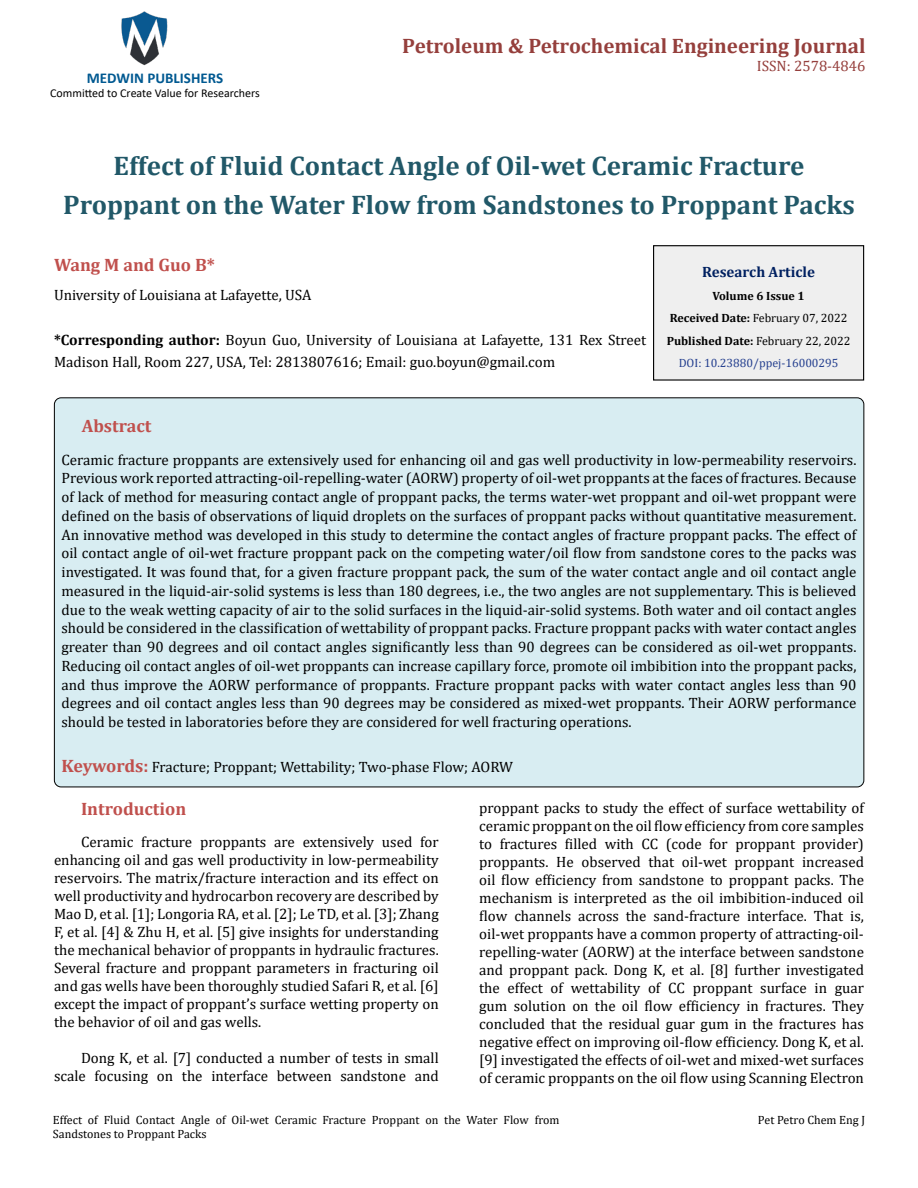
<style>
.page{position:relative;width:918px;height:1188px;background:#fff}
.page>*{position:absolute;margin:0;border:0;box-sizing:border-box;transform-origin:0 0}
.t1{font:700 27px/39px "Cambria";color:#215868;text-align:center}
.t2{font:700 21px "Cambria";color:#953f3c}
.t3{font:700 18px "Cambria";color:#c0504d}
.t4{font:15px/18px "Cambria";color:#000;text-align:justify}
.t5{font:700 15px "Calibri";color:#005991}
.t6{font:700 15px "Cambria";color:#002060}
.t7{font:15px "Cambria";color:#953f3c}
.t8{font:12px/14.4px "Cambria";color:#000}
.t9{font:700 12px/22.5px "Cambria";color:#000;text-align:center}
.t10{font:12px "Calibri";color:#000}
.s1{font-weight:700}
.s2{font-weight:400}
.s3{font-weight:400;color:#25408f}
.s4{font-weight:700;font-size:18px;color:#c0504d}
</style>
<div class="page">
<img style="left:121px;top:11px;width:47px;height:55px">
<div style="left:654px;top:246px;width:210px;height:134px;background:#efefef"></div>
<div style="left:653px;top:245px;width:211px;height:136px;border:1px solid #000"></div>
<div style="left:54px;top:398px;width:810px;height:389px;background:#d8edf2;border-radius:7px"></div>
<p class="t5" style="left:87px;top:67px;width:138px">MEDWIN PUBLISHERS</p>
<p class="t10" style="left:50px;top:85px;width:211px">Committed to Create Value for Researchers</p>
<h2 class="t2" style="left:402px;top:31px;width:465px">Petroleum &amp; Petrochemical Engineering Journal</h2>
<p class="t7" style="left:757px;top:57px;width:110px">ISSN: 2578-4846</p>
<h1 class="t1" style="left:63px;top:145px;width:793px">Effect of Fluid Contact Angle of Oil-wet Ceramic Fracture<br>Proppant on the Water Flow from Sandstones to Proppant Packs</h1>
<p class="t3" style="left:54px;top:252px;width:163px">Wang M and Guo B*</p>
<p class="t4" style="left:54px;top:286px;width:259px">University of Louisiana at Lafayette, USA</p>
<p class="t4" style="left:54px;top:328px;width:594px;line-height:22.5px"><span class="s1">*Corresponding author:</span> Boyun Guo, University of Louisiana at Lafayette, 131 Rex Street<br>Madison Hall, Room 227, USA, Tel: 2813807616; Email: guo.boyun@gmail.com</p>
<p class="t6" style="left:702px;top:262px;width:114px">Research Article</p>
<p class="t9" style="left:667px;top:284px;width:185px">Volume 6 Issue 1<br>Received Date: <span class="s2">February 07, 2022<br></span>Published Date: <span class="s2">February 22, 2022<br></span><span class="s3">DOI: 10.23880/ppej-16000295</span></p>
<p class="t3" style="left:82px;top:414px;width:71px">Abstract</p>
<p class="t4" style="left:62px;top:450px;width:797px;line-height:18.8px">Ceramic fracture proppants are extensively used for enhancing oil and gas well productivity in low-permeability reservoirs.<br>Previous work reported attracting-oil-repelling-water (AORW) property of oil-wet proppants at the faces of fractures. Because of lack of method for measuring contact angle of proppant packs, the terms water-wet proppant and oil-wet proppant were defined on the basis of observations of liquid droplets on the surfaces of proppant packs without quantitative measurement.<br>An innovative method was developed in this study to determine the contact angles of fracture proppant packs. The effect of oil contact angle of oil-wet fracture proppant pack on the competing water/oil flow from sandstone cores to the packs was investigated. It was found that, for a given fracture proppant pack, the sum of the water contact angle and oil contact angle measured in the liquid-air-solid systems is less than 180 degrees, i.e., the two angles are not supplementary. This is believed due to the weak wetting capacity of air to the solid surfaces in the liquid-air-solid systems. Both water and oil contact angles should be considered in the classification of wettability of proppant packs. Fracture proppant packs with water contact angles greater than 90 degrees and oil contact angles significantly less than 90 degrees can be considered as oil-wet proppants.<br>Reducing oil contact angles of oil-wet proppants can increase capillary force, promote oil imbibition into the proppant packs, and thus improve the AORW performance of proppants. Fracture proppant packs with water contact angles less than 90 degrees and oil contact angles less than 90 degrees may be considered as mixed-wet proppants. Their AORW performance should be tested in laboratories before they are considered for well fracturing operations.</p>
<p class="t4" style="left:62px;top:758px;width:453px"><span class="s4">Keywords:</span> Fracture; Proppant; Wettability; Two-phase Flow; AORW</p>
<p class="t3" style="left:81px;top:797px;width:107px">Introduction</p>
<p class="t4" style="left:54px;top:833px;width:386px;text-indent:27px">Ceramic fracture proppants are extensively used for enhancing oil and gas well productivity in low-permeability reservoirs. The matrix/fracture interaction and its effect on well productivity and hydrocarbon recovery are described by Mao D, et al. [1]; Longoria RA, et al. [2]; Le TD, et al. [3]; Zhang F, et al. [4] &amp; Zhu H, et al. [5] give insights for understanding the mechanical behavior of proppants in hydraulic fractures.<br>Several fracture and proppant parameters in fracturing oil and gas wells have been thoroughly studied Safari R, et al. [6] except the impact of proppant’s surface wetting property on the behavior of oil and gas wells.</p>
<p class="t4" style="left:54px;top:1049px;width:386px;text-align:right">Dong K, et al. [7] conducted a number of tests in small scale focusing on the interface between sandstone and</p>
<p class="t4" style="left:479px;top:799px;width:386px">proppant packs to study the effect of surface wettability of ceramic proppant on the oil flow efficiency from core samples to fractures filled with CC (code for proppant provider) proppants. He observed that oil-wet proppant increased oil flow efficiency from sandstone to proppant packs. The mechanism is interpreted as the oil imbibition-induced oil flow channels across the sand-fracture interface. That is, oil-wet proppants have a common property of attracting-oil&shy;repelling-water (AORW) at the interface between sandstone and proppant pack. Dong K, et al. [8] further investigated the effect of wettability of CC proppant surface in guar gum solution on the oil flow efficiency in fractures. They concluded that the residual guar gum in the fractures has negative effect on improving oil-flow efficiency. Dong K, et al. [9] investigated the effects of oil-wet and mixed-wet surfaces of ceramic proppants on the oil flow using Scanning Electron</p>
<p class="t8" style="left:53px;top:1113px;width:508px">Effect of Fluid Contact Angle of Oil-wet Ceramic Fracture Proppant on the Water Flow from<br>Sandstones to Proppant Packs</p>
<p class="t8" style="left:758px;top:1113px;width:109px">Pet Petro Chem Eng J</p>
</div>
